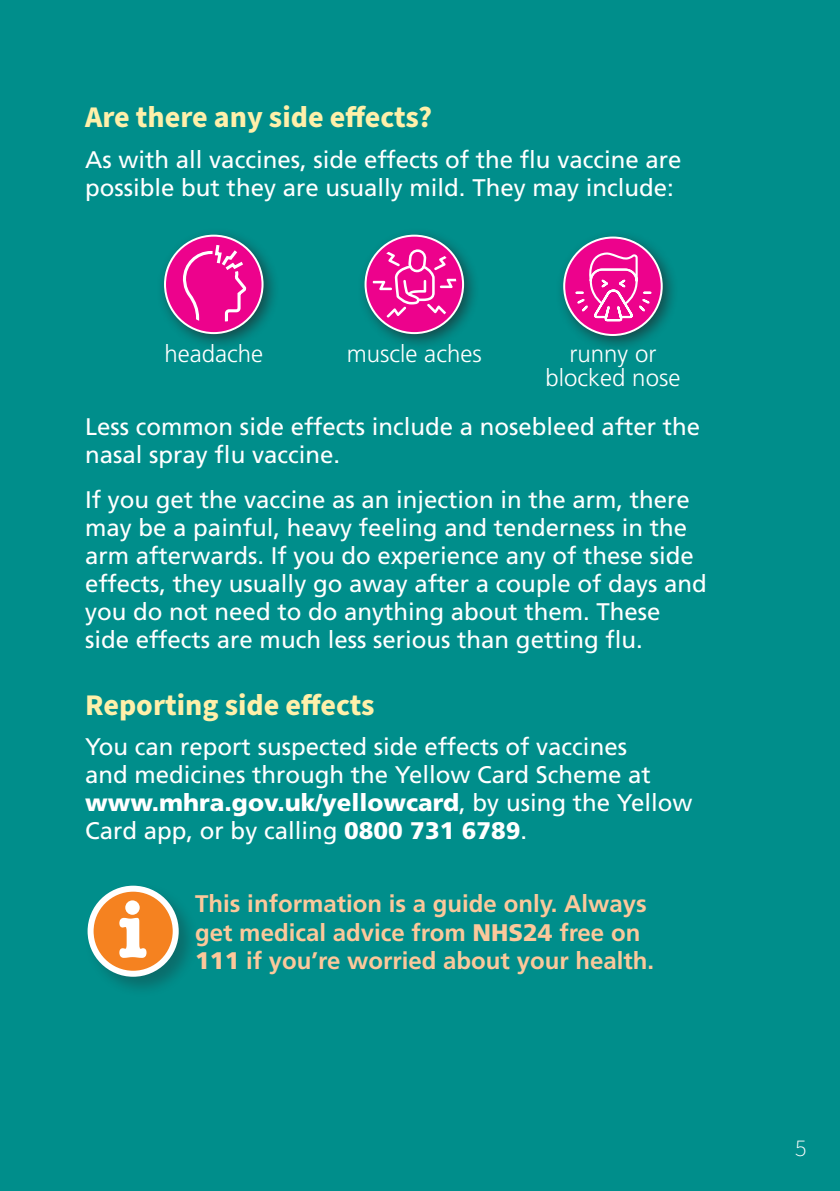
<style>
.page{position:relative;width:840px;height:1191px;background:#fff}
.page>*{position:absolute;margin:0;border:0;box-sizing:border-box;transform-origin:0 0}
.B_head{font:700 30px "Source Sans Pro";color:#fff0aa}
.Body_copy{font:24px/28px "Frutiger LT Std";color:#fff}
.warning______text{font:700 24px/28px "Frutiger LT Std";color:#fcc89b}
.Icon_heading{font:300 24px/24px "Frutiger LT Std";color:#fff;text-align:center}
.t1{font:300 24px "Source Sans Pro";color:#fff}
.s1{font-weight:900}
</style>
<div class="page">
<div style="left:0;top:0;width:839px;height:1191px;background:#008e8b"></div>
<div style="left:156px;top:227px;width:123px;height:123px;background:#231f20;opacity:.6"></div>
<div style="left:165px;top:236px;width:97px;height:97px;background:#ed028c;border-radius:50%"></div>
<div style="left:164px;top:235px;width:99px;height:99px;border:2px solid #fff;border-radius:50%"></div>
<svg style="left:182px;top:243px;width:65px;height:81px"></svg>
<div style="left:356px;top:227px;width:123px;height:123px;background:#231f20;opacity:.6"></div>
<div style="left:365px;top:236px;width:98px;height:97px;background:#ed028c;border-radius:50%"></div>
<div style="left:364px;top:235px;width:100px;height:99px;border:2px solid #fff;border-radius:50%"></div>
<svg style="left:372px;top:249px;width:84px;height:69px"></svg>
<div style="left:555px;top:228px;width:123px;height:124px;background:#231f20;opacity:.6"></div>
<div style="left:564px;top:237px;width:97px;height:98px;background:#ed028c;border-radius:50%"></div>
<div style="left:563px;top:236px;width:99px;height:100px;border:2px solid #fff;border-radius:50%"></div>
<svg style="left:575px;top:252px;width:76px;height:70px"></svg>
<div style="left:84px;top:881px;width:115px;height:116px;background:#231f20;opacity:.3"></div>
<div style="left:90px;top:888px;width:86px;height:85px;background:#f58220;border-radius:50%"></div>
<div style="left:87px;top:885px;width:92px;height:91px;border:6px solid #fff;border-radius:50%"></div>
<svg style="left:119px;top:900px;width:27px;height:58px"></svg>
<p class="B_head" style="left:85px;top:97px;width:348px">Are there any side effects?</p>
<p class="Body_copy" style="left:85px;top:145px;width:597px">As with all vaccines, side effects of the flu vaccine are possible but they are usually mild. They may include:</p>
<p class="Icon_heading" style="left:164px;top:342px;width:100px">headache</p>
<p class="Icon_heading" style="left:347px;top:342px;width:136px">muscle aches</p>
<p class="Icon_heading" style="left:545px;top:342px;width:136px">runny or blocked nose</p>
<p class="Body_copy" style="left:85px;top:412px;width:616px">Less common side effects include a nosebleed after the nasal spray flu vaccine.</p>
<p class="Body_copy" style="left:85px;top:485px;width:623px">If you get the vaccine as an injection in the arm, there may be a painful, heavy feeling and tenderness in the arm afterwards. If you do experience any of these side effects, they usually go away after a couple of days and you do not need to do anything about them. These side effects are much less serious than getting flu.</p>
<p class="B_head" style="left:85px;top:684px;width:291px">Reporting side effects</p>
<p class="Body_copy" style="left:85px;top:733px;width:608px">You can report suspected side effects of vaccines<br>and medicines through the Yellow Card Scheme at <span class="s1">www.mhra.gov.uk/yellowcard</span>, by using the Yellow Card app, or by calling <span class="s1">0800 731 6789</span>.</p>
<p class="warning______text" style="left:195px;top:890px;width:460px">This information is a guide only. Always get medical advice from <span class="s1">NHS24</span> free on<br><span class="s1">111</span> if you’re worried about your health.</p>
<p class="t1" style="left:794px;top:1132px;width:13px">5</p>
</div>
